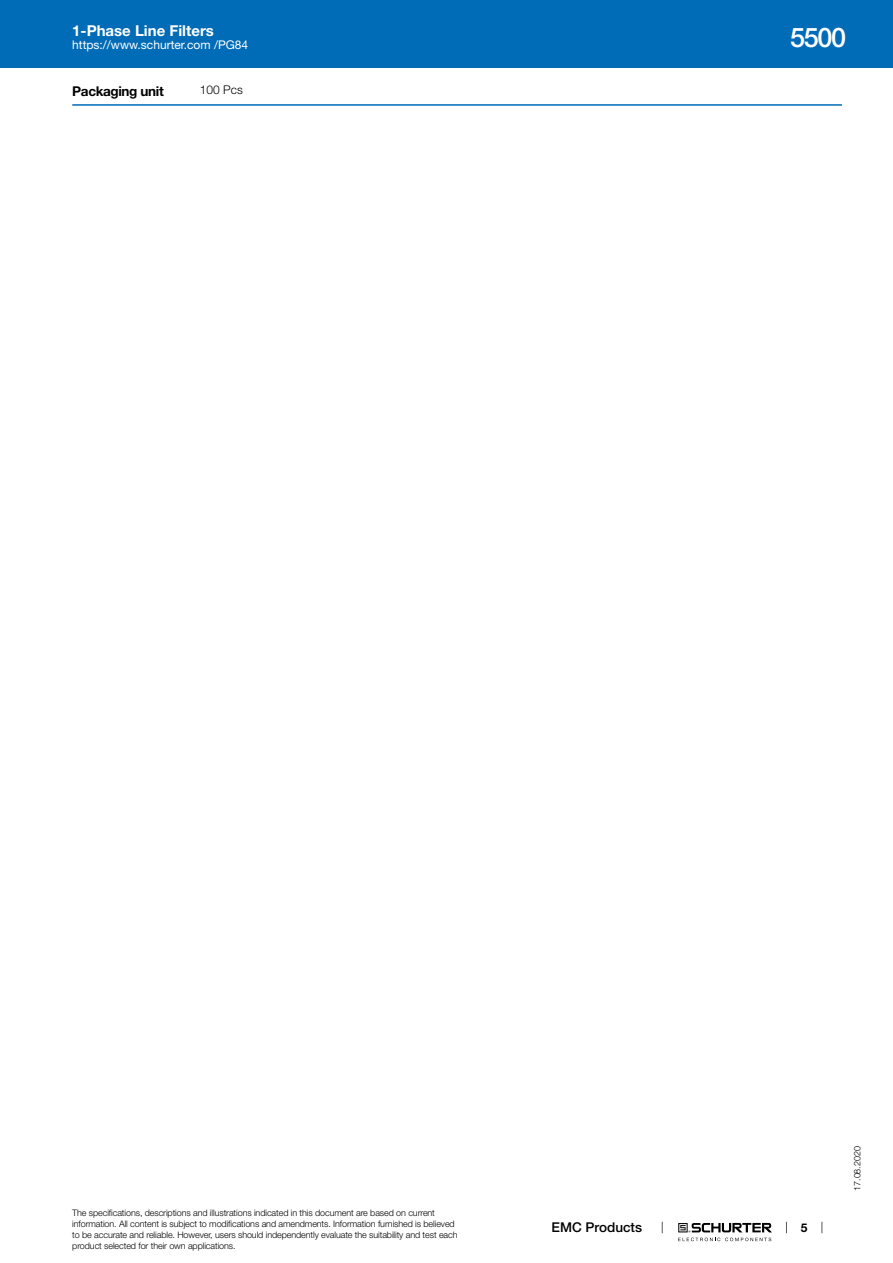
<style>
.page{position:relative;width:893px;height:1263px;background:#fff}
.page>*{position:absolute;margin:0;border:0;box-sizing:border-box;transform-origin:0 0}
.t1{font:500 27px "Helvetica Neue LT";color:#fff}
.t2{font:700 15px "Helvetica Neue LT";color:#fff}
.t3{font:700 13.5px "Helvetica Neue LT";letter-spacing:-.025em;color:#000}
.t4{font:500 13.5px "Helvetica Neue LT";color:#000}
.t5{font:12px "Helvetica Neue LT";color:#fff}
.t6{font:300 12px "Helvetica Neue LT";color:#000}
.t7{font:700 12px "Helvetica Neue LT";color:#000}
.t8{font:300 9px/10.8px "Helvetica Neue LT";letter-spacing:-.01em;color:#000}
</style>
<div class="page">
<svg style="left:678px;top:1223px;width:94px;height:18px"></svg>
<div style="left:0;top:0;width:893px;height:68px;background:#006bb6"></div>
<hr style="left:72px;top:104px;width:770px;height:2px;background:#006bb6">
<h2 class="t2" style="left:72px;top:21px;width:143px">1-Phase Line Filters</h2>
<h3 class="t5" style="left:72px;top:38px;width:178px">https://www.schurter.com /PG84</h3>
<h3 class="t3" style="left:72px;top:82px;width:93px">Packaging unit</h3>
<h3 class="t6" style="left:200px;top:83px;width:44px">100 Pcs</h3>
<h1 class="t1" style="left:790px;top:21px;width:57px">5500</h1>
<p class="t8" style="left:72px;top:1207px;width:387px">The specifications, descriptions and illustrations indicated in this document are based on current information. All content is subject to modifications and amendments. Information furnished is believed to be accurate and reliable. However, users should independently evaluate the suitability and test each product selected for their own applications.</p>
<h3 class="t4" style="left:552px;top:1219px;width:92px">EMC Products</h3>
<h3 class="t7" style="left:801px;top:1220px;width:8px">5</h3>
<p class="t8" style="left:852px;top:1191px;width:46px;rotate:-90deg">17.08.2020</p>
</div>
